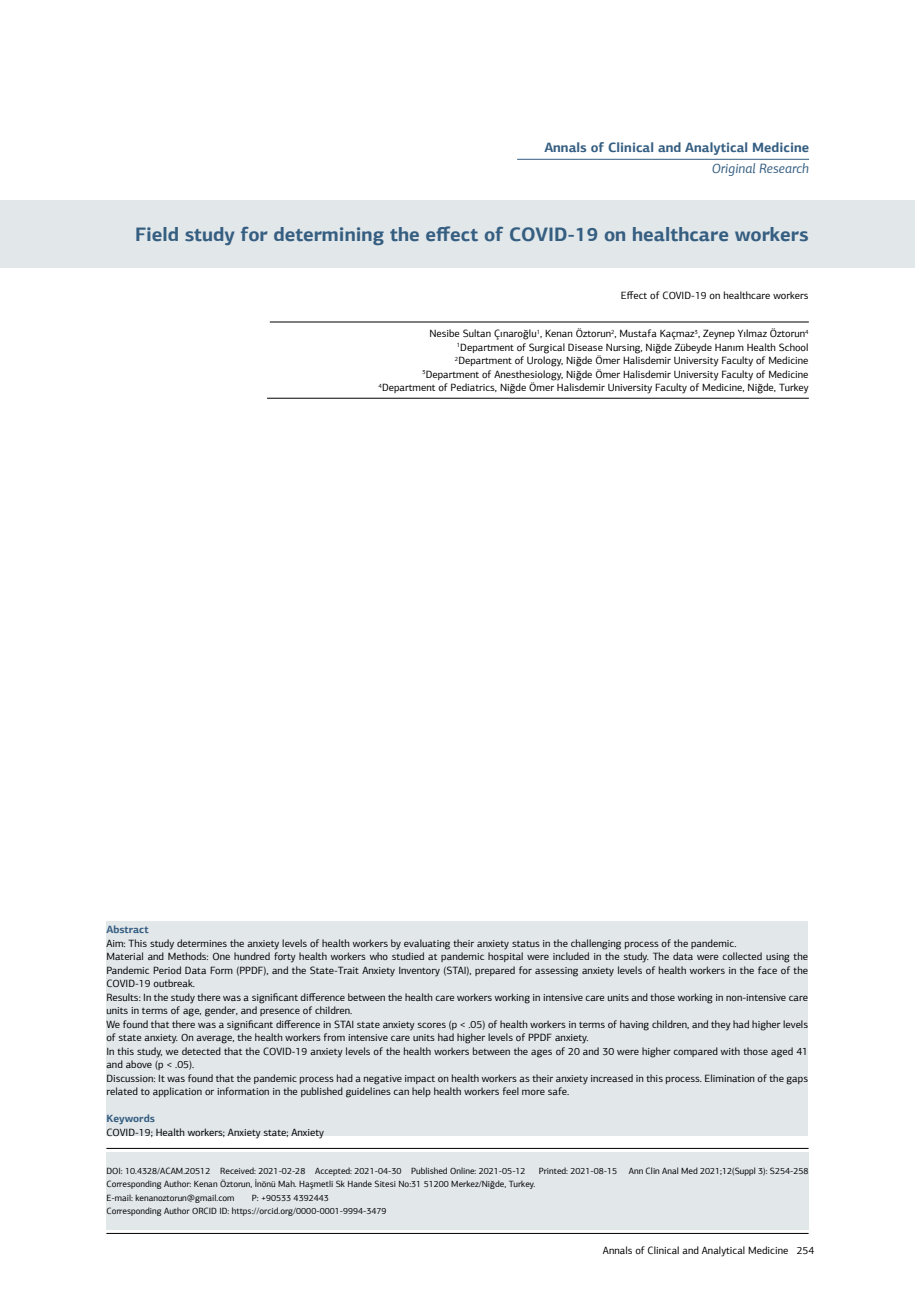
<style>
.page{position:relative;width:915px;height:1306px;background:#fff}
.page>*{position:absolute;margin:0;border:0;box-sizing:border-box;transform-origin:0 0}
.t1{font:700 19.5px "PF Agora Sans Pro";color:#355e81}
.t2{font:700 13.5px "PF Agora Sans Pro";color:#355e81}
.t3{font:italic 13.5px "PF Agora Sans Pro";color:#355e81}
.t4{font:10.5px/13.5px "PF Agora Sans Pro";color:#000;text-align:right}
.t5{font:700 10.5px "PF Agora Sans Pro";color:#355e81}
.t6{font:9px/13.5px "PF Agora Sans Pro";color:#000}
</style>
<div class="page">
<hr style="left:106px;top:1233px;width:702px;height:1px;background:#000">
<div style="left:0;top:200px;width:914px;height:68px;background:#e2e7ea"></div>
<hr style="left:106px;top:1148px;width:702px;height:1px;background:#000">
<hr style="left:270px;top:322px;width:538px;height:1px;background:#000">
<hr style="left:267px;top:398px;width:541px;height:1px;background:#000">
<hr style="left:517px;top:159px;width:291px;height:1px;background:#355e81">
<div style="left:106px;top:1151px;width:702px;height:78px;background:#e2e7ea"></div>
<div style="left:106px;top:921px;width:701px;height:214px;background:#e2e7ea"></div>
<p class="t2" style="left:544px;top:139px;width:266px">Annals of Clinical and Analytical Medicine</p>
<p class="t3" style="left:711px;top:160px;width:99px">Original Research</p>
<h1 class="t1" style="left:135px;top:222px;width:674px">Field study for determining the effect of COVID-19 on healthcare workers</h1>
<p class="t4" style="left:620px;top:288px;width:189px">Effect of COVID-19 on healthcare workers</p>
<p class="t4" style="left:378px;top:327px;width:431px">Nesibe Sultan Çınaroğlu<sup>1</sup>, Kenan Öztorun<sup>2</sup>, Mustafa Kaçmaz<sup>3</sup>, Zeynep Yılmaz Öztorun<sup>4<br>1</sup>Department of Surgical Disease Nursing, Niğde Zübeyde Hanım Health School<br><sup>2</sup>Department of Urology, Niğde Ömer Halisdemir University Faculty of Medicine<br><sup>3</sup>Department of Anesthesiology, Niğde Ömer Halisdemir University Faculty of Medicine <sup>4</sup>Department of Pediatrics, Niğde Ömer Halisdemir University Faculty of Medicine, Niğde, Turkey</p>
<p class="t5" style="left:106px;top:923px;width:44px">Abstract</p>
<p class="t4" style="left:106px;top:936px;width:703px;text-align:left">Aim: This study determines the anxiety levels of health workers by evaluating their anxiety status in the challenging process of the pandemic.<br>Material and Methods: One hundred forty health workers who studied at pandemic hospital were included in the study. The data were collected using the Pandemic Period Data Form (PPDF), and the State-Trait Anxiety Inventory (STAI), prepared for assessing anxiety levels of health workers in the face of the COVID-19 outbreak.<br>Results: In the study there was a significant difference between the health care workers working in intensive care units and those working in non-intensive care units in terms of age, gender, and presence of children.<br>We found that there was a significant difference in STAI state anxiety scores (p &lt; .05) of health workers in terms of having children, and they had higher levels of state anxiety. On average, the health workers from intensive care units had higher levels of PPDF anxiety.<br>In this study, we detected that the COVID-19 anxiety levels of the health workers between the ages of 20 and 30 were higher compared with those aged 41 and above (p &lt; .05).<br>Discussion: It was found that the pandemic process had a negative impact on health workers as their anxiety increased in this process. Elimination of the gaps related to application or information in the published guidelines can help health workers feel more safe.</p>
<p class="t5" style="left:106px;top:1112px;width:50px">Keywords</p>
<p class="t4" style="left:106px;top:1125px;width:219px">COVID-19; Health workers; Anxiety state; Anxiety</p>
<p class="t6" style="left:106px;top:1164px;width:420px">DOI: 10.4328/ACAM.20512 Received: 2021-02-28 Accepted: 2021-04-30 Published Online: 2021-05-12</p>
<p class="t6" style="left:538px;top:1164px;width:80px">Printed: 2021-08-15</p>
<p class="t6" style="left:628px;top:1164px;width:181px">Ann Clin Anal Med 2021;12(Suppl 3): S254-258</p>
<p class="t6" style="left:106px;top:1177px;width:430px">Corresponding Author: Kenan Öztorun, İnönü Mah. Haşmetli Sk Hande Sitesi No:31 51200 Merkez/Niğde, Turkey.<br>E-mail: kenanoztorun@gmail.com</p>
<p class="t6" style="left:106px;top:1191px;width:281px;text-indent:145px">P: +90533 4392443<br>Corresponding Author ORCID ID: https://orcid.org/0000-0001-9994-3479</p>
<p class="t4" style="left:602px;top:1243px;width:213px">Annals of Clinical and Analytical Medicine 254</p>
</div>
